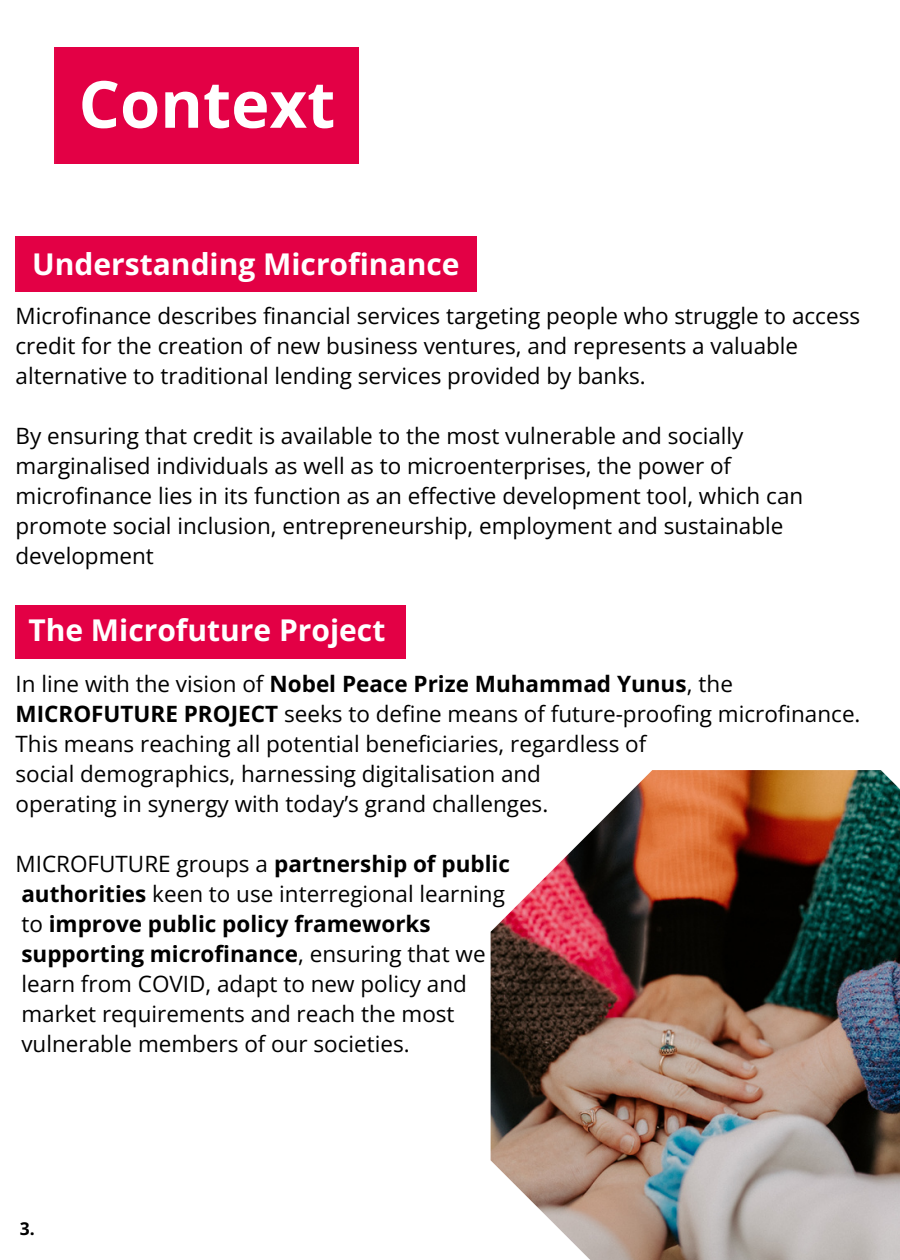
<style>
.page{position:relative;width:900px;height:1260px;background:#fff}
.page>*{position:absolute;margin:0;border:0;box-sizing:border-box;transform-origin:0 0}
.t1{font:700 65px "Open Sans";color:#fff}
.t2{font:700 30px "Open Sans";color:#fff}
.t3{font:22.5px/30px "Open Sans";color:#000}
.t4{font:700 22.5px/30px "Open Sans";color:#000}
.t5{font:700 17.5px "Open Sans";color:#000}
.s1{font-weight:700}
.s2{font-weight:400}
</style>
<div class="page">
<div style="left:55px;top:47px;width:304px;height:116px;background:#e30045"></div>
<div style="left:16px;top:237px;width:461px;height:54px;background:#e30045"></div>
<div style="left:16px;top:606px;width:390px;height:52px;background:#e30045"></div>
<img style="left:491px;top:770px;width:409px;height:490px">
<h3 class="t1" style="left:79px;top:58px;width:258px">Context</h3>
<h3 class="t2" style="left:32px;top:243px;width:429px">Understanding Microfinance</h3>
<h2 class="t3" style="left:16px;top:300px;width:846px">Microfinance describes financial services targeting people who struggle to access credit for the creation of new business ventures, and represents a valuable alternative to traditional lending services provided by banks.</h2>
<h3 class="t3" style="left:16px;top:420px;width:789px">By ensuring that credit is available to the most vulnerable and socially marginalised individuals as well as to microenterprises, the power of microfinance lies in its function as an effective development tool, which can promote social inclusion, entrepreneurship, employment and sustainable development</h3>
<p class="t2" style="left:28px;top:609px;width:359px">The Microfuture Project</p>
<h3 class="t3" style="left:16px;top:668px;width:847px">In line with the vision of <span class="s1">Nobel Peace Prize Muhammad Yunus</span>, the <span class="s1">MICROFUTURE PROJECT</span> seeks to define means of future-proofing microfinance.<br>This means reaching all potential beneficiaries, regardless of<br>social demographics, harnessing digitalisation and<br>operating in synergy with today’s grand challenges.</h3>
<p class="t4" style="left:16px;top:848px;width:496px"><span class="s2">MICROFUTURE groups a</span> partnership of public authorities <span class="s2">keen to use interregional learning to</span> improve public policy frameworks</p>
<p class="t3" style="left:21px;top:938px;width:466px"><span class="s1">supporting microfinance</span>, ensuring that we learn from COVID, adapt to new policy and market requirements and reach the most vulnerable members of our societies.</p>
<p class="t5" style="left:20px;top:1216px;width:16px">3.</p>
</div>
